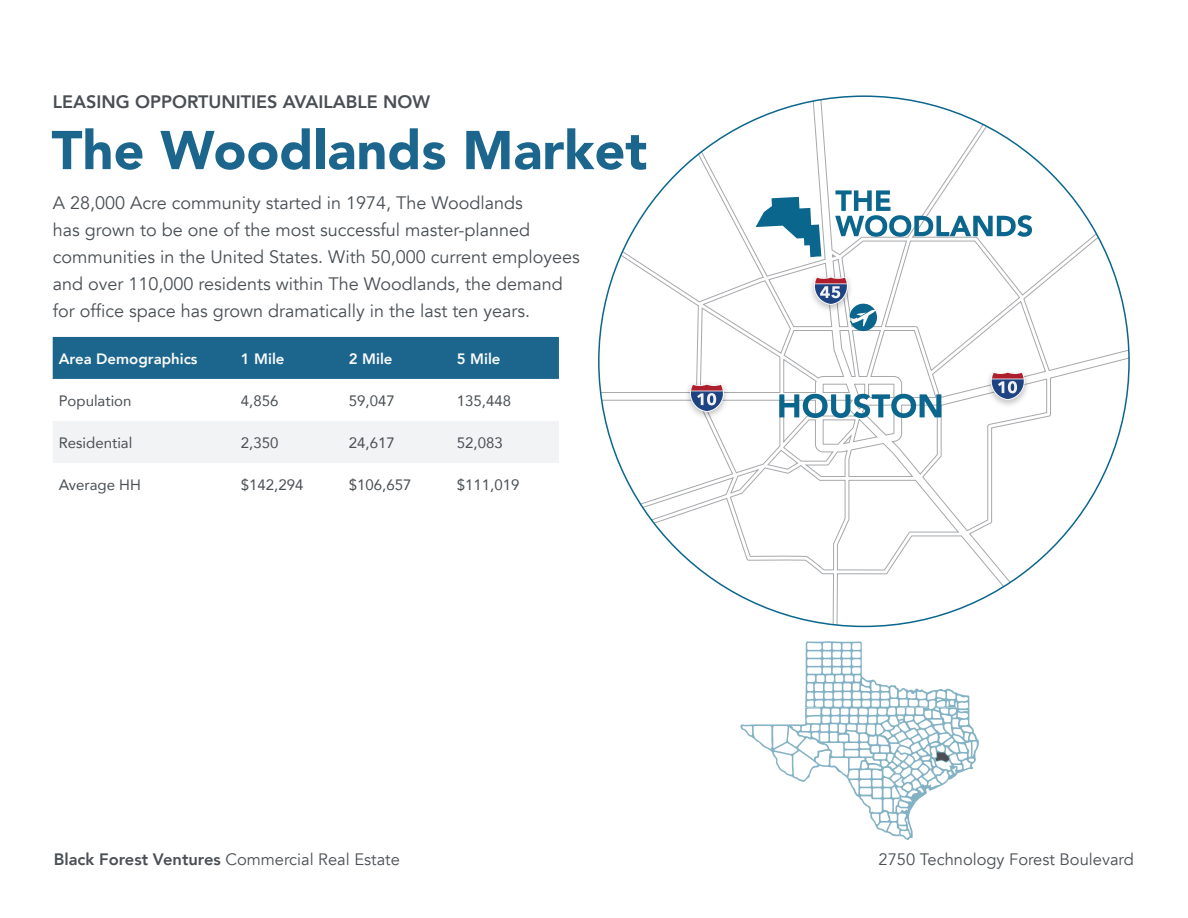
<style>
.page{position:relative;width:1188px;height:918px;background:#fff}
.page>*{position:absolute;margin:0;border:0;box-sizing:border-box;transform-origin:0 0}
.t1{font:900 54px "Avenir";color:#1c668e}
.t2{font:18px/27px "Avenir";color:#494f54}
.t3{font:800 18px "Avenir";color:#494f54}
.t4{font:16.5px "Avenir";color:#494f54}
.t5{font:15px "Avenir";color:#494f54}
.t6{font:800 15px "Avenir";color:#fbfbfa}
.s1{font-weight:800}
</style>
<div class="page">
<div style="left:53px;top:337px;width:506px;height:42px;background:#1c668e"></div>
<div style="left:53px;top:421px;width:506px;height:42px;background:#f2f3f4"></div>
<svg style="left:599px;top:97px;width:530px;height:529px"></svg>
<img style="left:982px;top:366px;width:51px;height:45px">
<svg style="left:991px;top:372px;width:34px;height:28px"></svg>
<img style="left:682px;top:378px;width:50px;height:46px">
<svg style="left:690px;top:384px;width:34px;height:28px"></svg>
<img style="left:805px;top:271px;width:52px;height:45px">
<svg style="left:779px;top:394px;width:162px;height:24px"></svg>
<svg style="left:835px;top:190px;width:197px;height:47px"></svg>
<svg style="left:756px;top:197px;width:65px;height:60px"></svg>
<svg style="left:814px;top:277px;width:63px;height:55px"></svg>
<svg style="left:741px;top:641px;width:238px;height:199px"></svg>
<p class="t3" style="left:53px;top:88px;width:379px">LEASING OPPORTUNITIES AVAILABLE NOW</p>
<p class="t1" style="left:52px;top:104px;width:597px">The Woodlands Market</p>
<p class="t2" style="left:53px;top:190px;width:529px">A 28,000 Acre community started in 1974, The Woodlands<br>has grown to be one of the most successful master-planned communities in the United States. With 50,000 current employees and over 110,000 residents within The Woodlands, the demand for office space has grown dramatically in the last ten years.</p>
<p class="t6" style="left:59px;top:347px;width:140px">Area Demographics</p>
<p class="t6" style="left:241px;top:347px;width:45px">1 Mile</p>
<p class="t6" style="left:349px;top:347px;width:45px">2 Mile</p>
<p class="t6" style="left:457px;top:347px;width:45px">5 Mile</p>
<p class="t5" style="left:59px;top:389px;width:74px">Population</p>
<p class="t5" style="left:241px;top:389px;width:39px">4,856</p>
<p class="t5" style="left:349px;top:389px;width:47px">59,047</p>
<p class="t5" style="left:457px;top:389px;width:56px">135,448</p>
<p class="t5" style="left:59px;top:431px;width:75px">Residential</p>
<p class="t5" style="left:241px;top:431px;width:39px">2,350</p>
<p class="t5" style="left:349px;top:431px;width:47px">24,617</p>
<p class="t5" style="left:457px;top:431px;width:47px">52,083</p>
<p class="t5" style="left:59px;top:473px;width:84px">Average HH</p>
<p class="t5" style="left:241px;top:473px;width:64px">$142,294</p>
<p class="t5" style="left:349px;top:473px;width:64px">$106,657</p>
<p class="t5" style="left:457px;top:473px;width:64px">$111,019</p>
<p class="t4" style="left:54px;top:849px;width:348px"><span class="s1">Black Forest Ventures</span> Commercial Real Estate</p>
<p class="t4" style="left:879px;top:849px;width:257px">2750 Technology Forest Boulevard</p>
</div>
